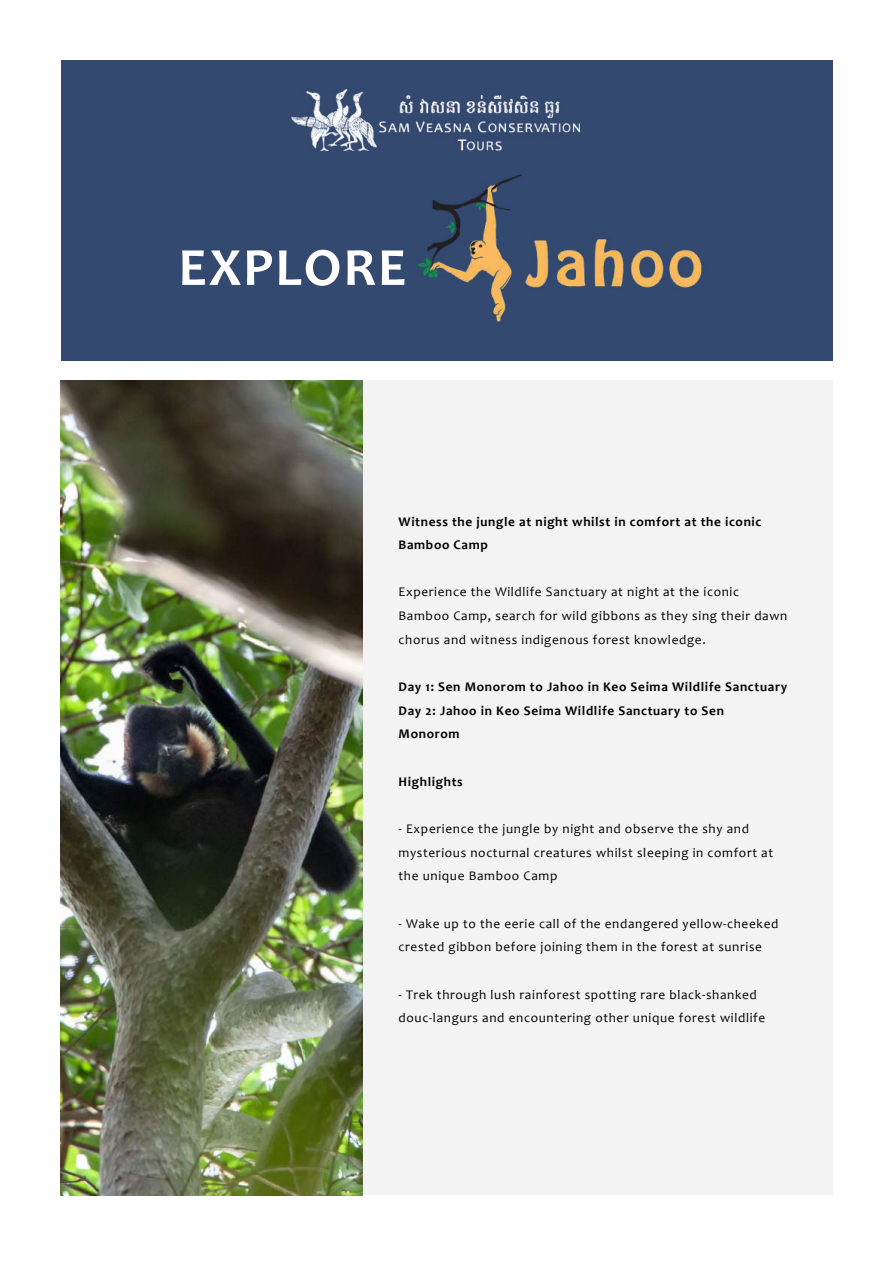
<style>
.page{position:relative;width:894px;height:1264px;background:#fff}
.page>*{position:absolute;margin:0;border:0;box-sizing:border-box;transform-origin:0 0}
.t1{font:700 54px "Candara";letter-spacing:.04em;color:#fff}
.t2{font:13.2px/23.7px "Candara";letter-spacing:.05em;color:#000}
.t3{font:700 13.2px/23.7px "Candara";letter-spacing:.05em;color:#000}
</style>
<div class="page">
<div style="left:61px;top:61px;width:771px;height:299px;background:#344970"></div>
<div style="left:61px;top:380px;width:771px;height:815px;background:#f3f3f3"></div>
<img style="left:61px;top:380px;width:301px;height:815px">
<img style="left:418px;top:174px;width:284px;height:148px">
<img style="left:291px;top:89px;width:288px;height:61px">
<h1 class="t1" style="left:178px;top:246px;width:229px">EXPLORE</h1>
<p class="t3" style="left:398px;top:510px;width:364px">Witness the jungle at night whilst in comfort at the iconic<br>Bamboo Camp</p>
<p class="t2" style="left:398px;top:581px;width:390px">Experience the Wildlife Sanctuary at night at the iconic<br>Bamboo Camp, search for wild gibbons as they sing their dawn chorus and witness indigenous forest knowledge.</p>
<p class="t3" style="left:398px;top:676px;width:390px">Day 1: Sen Monorom to Jahoo in Keo Seima Wildlife Sanctuary<br>Day 2: Jahoo in Keo Seima Wildlife Sanctuary to Sen<br>Monorom</p>
<p class="t3" style="left:398px;top:771px;width:66px">Highlights</p>
<p class="t2" style="left:398px;top:818px;width:376px">- Experience the jungle by night and observe the shy and mysterious nocturnal creatures whilst sleeping in comfort at the unique Bamboo Camp</p>
<p class="t2" style="left:398px;top:912px;width:381px">- Wake up to the eerie call of the endangered yellow-cheeked crested gibbon before joining them in the forest at sunrise</p>
<p class="t2" style="left:398px;top:983px;width:368px">- Trek through lush rainforest spotting rare black-shanked douc-langurs and encountering other unique forest wildlife</p>
</div>
